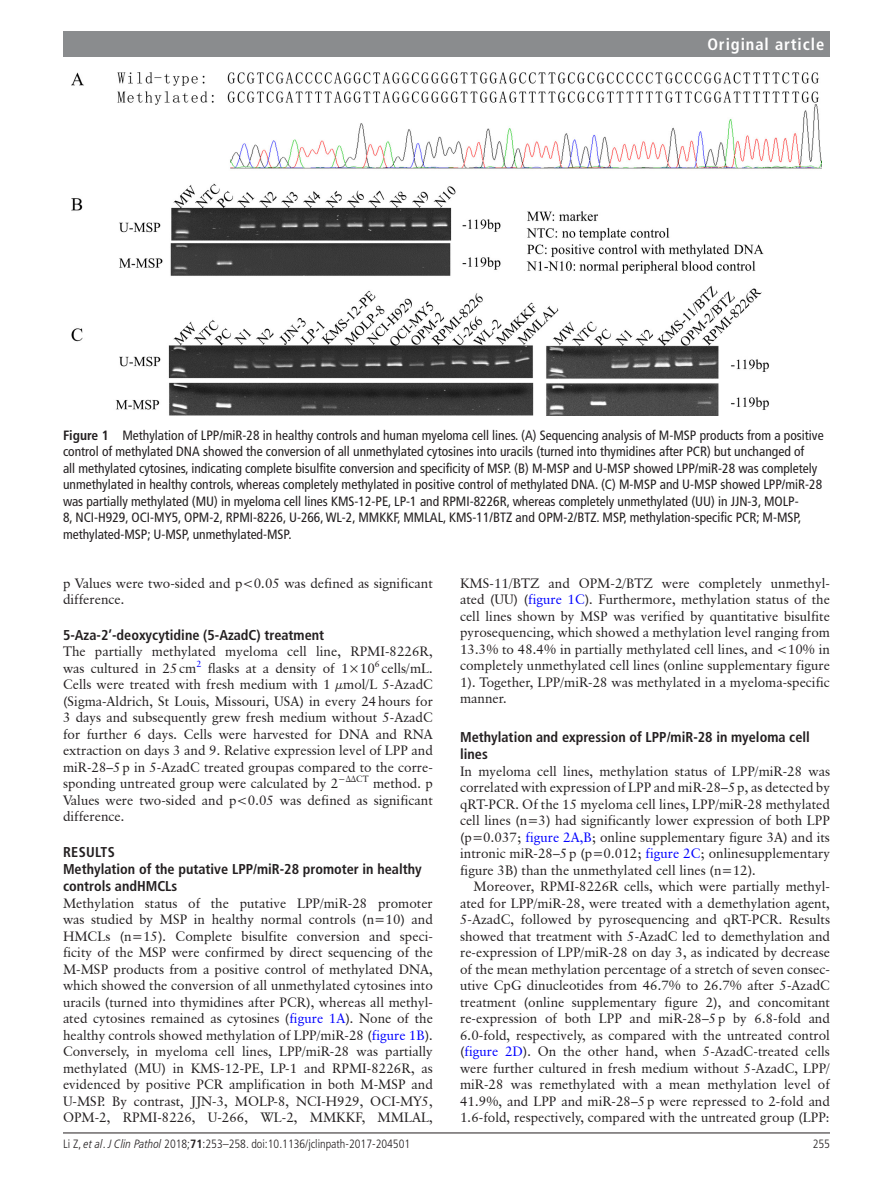
<style>
.page{position:relative;width:893px;height:1191px;background:#fff}
.page>*{position:absolute;margin:0;border:0;box-sizing:border-box;transform-origin:0 0}
.t1{font:700 condensed 16.5px "Frutiger LT Pro";letter-spacing:.055em;color:#fff}
.t2{font:700 condensed 14.25px/17.2px "Frutiger LT Pro";color:#231f20}
.t3{font:13.5px/16.5px "Classical Garamond BT";color:#231f20;text-align:justify}
.t4{font:condensed 13.5px/16.5px "Frutiger LT Pro";color:#231f20}
.t5{font:300 condensed 12px "Frutiger LT Pro";color:#231f20}
.s1{font-weight:700}
.s2{color:#00f}
.s3{font-style:italic}
</style>
<div class="page">
<hr style="left:63px;top:1132px;width:767px;height:1px;background:#231f20">
<div style="left:63px;top:31px;width:767px;height:25px;background:#8a8c8e"></div>
<img style="left:71px;top:72px;width:750px;height:343px">
<p class="t1" style="left:707px;top:34px;width:118px">Original article</p>
<p class="t4" style="left:63px;top:427px;width:762px"><span class="s1">Figure 1</span> Methylation of LPP/miR-28 in healthy controls and human myeloma cell lines. (A) Sequencing analysis of M-MSP products from a positive control of methylated DNA showed the conversion of all unmethylated cytosines into uracils (turned into thymidines after PCR) but unchanged of<br>all methylated cytosines, indicating complete bisulfite conversion and specificity of MSP. (B) M-MSP and U-MSP showed LPP/miR-28 was completely unmethylated in healthy controls, whereas completely methylated in positive control of methylated DNA. (C) M-MSP and U-MSP showed LPP/miR-28 was partially methylated (MU) in myeloma cell lines KMS-12-PE, LP-1 and RPMI-8226R, whereas completely unmethylated (UU) in JJN-3, MOLP-<br>8, NCI-H929, OCI-MY5, OPM-2, RPMI-8226, U-266, WL-2, MMKKF, MMLAL, KMS-11/BTZ and OPM-2/BTZ. MSP, methylation-specific PCR; M-MSP, methylated-MSP; U-MSP, unmethylated-MSP.</p>
<p class="t3" style="left:63px;top:575px;width:371px">p Values were two-sided and p&lt;0.05 was defined as significant difference.</p>
<p class="t2" style="left:63px;top:626px;width:263px">5-Aza-2’-deoxycytidine (5-AzadC) treatment</p>
<p class="t3" style="left:63px;top:643px;width:371px">The partially methylated myeloma cell line, RPMI-8226R, was cultured in 25cm<sup>2</sup> flasks at a density of 1×10<sup>6</sup> cells/mL.<br>Cells were treated with fresh medium with 1 μmol/L 5-AzadC (Sigma-Aldrich, St Louis, Missouri, USA) in every 24hours for 3 days and subsequently grew fresh medium without 5-AzadC for further 6 days. Cells were harvested for DNA and RNA extraction on days 3 and 9. Relative expression level of LPP and miR-28–5p in 5-AzadC treated groupas compared to the corre&shy;sponding untreated group were calculated by 2<sup>−∆∆CT</sup> method. p Values were two-sided and p&lt;0.05 was defined as significant difference.</p>
<p class="t2" style="left:63px;top:843px;width:360px">Results<br>Methylation of the putative LPP/miR-28 promoter in healthy controls andHMCLs</p>
<p class="t3" style="left:63px;top:894px;width:371px">Methylation status of the putative LPP/miR-28 promoter was studied by MSP in healthy normal controls (n=10) and HMCLs (n=15). Complete bisulfite conversion and speci&shy;ficity of the MSP were confirmed by direct sequencing of the M-MSP products from a positive control of methylated DNA, which showed the conversion of all unmethylated cytosines into uracils (turned into thymidines after PCR), whereas all methyl&shy;ated cytosines remained as cytosines (<span class="s2">figure 1A</span>). None of the healthy controls showed methylation of LPP/miR-28 (<span class="s2">figure 1B</span>).<br>Conversely, in myeloma cell lines, LPP/miR-28 was partially methylated (MU) in KMS-12-PE, LP-1 and RPMI-8226R, as evidenced by positive PCR amplification in both M-MSP and U-MSP. By contrast, JJN-3, MOLP-8, NCI-H929, OCI-MY5, OPM-2, RPMI-8226, U-266, WL-2, MMKKF, MMLAL,</p>
<p class="t3" style="left:460px;top:575px;width:371px">KMS-11/BTZ and OPM-2/BTZ were completely unmethyl&shy;ated (UU) (<span class="s2">figure 1C</span>). Furthermore, methylation status of the cell lines shown by MSP was verified by quantitative bisulfite pyrosequencing, which showed a methylation level ranging from 13.3% to 48.4% in partially methylated cell lines, and &lt;10% in completely unmethylated cell lines (online supplementary figure 1). Together, LPP/miR-28 was methylated in a myeloma-specific manner.</p>
<p class="t2" style="left:460px;top:728px;width:351px">Methylation and expression of LPP/miR-28 in myeloma cell lines</p>
<p class="t3" style="left:460px;top:762px;width:371px">In myeloma cell lines, methylation status of LPP/miR-28 was correlated with expression of LPP and miR-28–5p, as detected by qRT-PCR. Of the 15 myeloma cell lines, LPP/miR-28 methylated cell lines (n=3) had significantly lower expression of both LPP (p=0.037; <span class="s2">figure 2A,B</span>; online supplementary figure 3A) and its intronic miR-28–5p (p=0.012; <span class="s2">figure 2C</span>; onlinesupplementary figure 3B) than the unmethylated cell lines (n=12).</p>
<p class="t3" style="left:460px;top:878px;width:371px;text-indent:14px">Moreover, RPMI-8226R cells, which were partially methyl&shy;ated for LPP/miR-28, were treated with a demethylation agent, 5-AzadC, followed by pyrosequencing and qRT-PCR. Results showed that treatment with 5-AzadC led to demethylation and re-expression of LPP/miR-28 on day 3, as indicated by decrease of the mean methylation percentage of a stretch of seven consec&shy;utive CpG dinucleotides from 46.7% to 26.7% after 5-AzadC treatment (online supplementary figure 2), and concomitant re-expression of both LPP and miR-28–5p by 6.8-fold and 6.0-fold, respectively, as compared with the untreated control (<span class="s2">figure 2D</span>). On the other hand, when 5-AzadC-treated cells were further cultured in fresh medium without 5-AzadC, LPP/ miR-28 was remethylated with a mean methylation level of 41.9%, and LPP and miR-28–5p were repressed to 2-fold and 1.6-fold, respectively, compared with the untreated group (LPP:</p>
<p class="t5" style="left:63px;top:1136px;width:349px">Li Z, <span class="s3">et al</span>. <span class="s3">J Clin Pathol</span> 2018;<span class="s1">71</span>:253–258. doi:10.1136/jclinpath-2017-204501</p>
<p class="t5" style="left:813px;top:1136px;width:19px">255</p>
</div>
